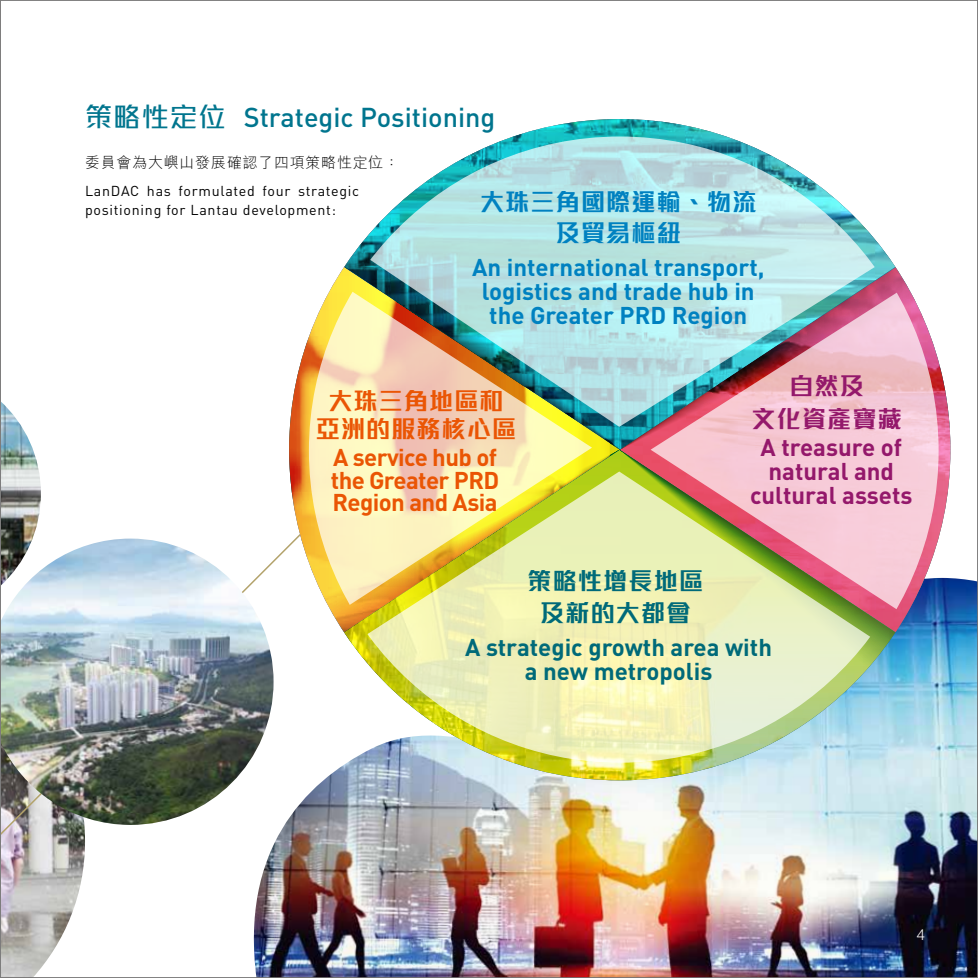
<style>
.page{position:relative;width:978px;height:978px;background:#fff}
.page>*{position:absolute;margin:0;border:0;box-sizing:border-box;transform-origin:0 0}
.t1{font:500 27px "DIN Pro";color:#00758e}
.t2{font:700 24px/24px "DIN Pro";color:#0081c0;text-align:center}
.t3{font:700 24px/22.5px "DIN Pro";letter-spacing:-.025em;color:#ea5504;text-align:justify}
.t4{font:700 24px/24px "DIN Pro";color:#006a79;text-align:center}
.t5{font:700 24px/24px "DIN Pro";color:#94186b;text-align:center}
.t6{font:700 24px/31.2px "M Stiff Hei HK";letter-spacing:.05em;color:#0081c0;text-align:center}
.t7{font:700 24px/28.5px "M Stiff Hei HK";letter-spacing:.05em;color:#ea5504;text-align:center}
.t8{font:700 24px/31.2px "M Stiff Hei HK";letter-spacing:.05em;color:#006a79;text-align:center}
.t9{font:700 24px/33.3px "M Stiff Hei HK";letter-spacing:.05em;color:#94186b;text-align:center}
.t10{font:300 15px "M Hei HK";letter-spacing:.05em;color:#000}
.t11{font:300 15px "M Hei HK";color:#fff}
.t12{font:14.25px/19.5px "DIN Pro";letter-spacing:.05em;color:#000}
.s1{font-family:"M Stiff Hei HK"}
</style>
<div class="page">
<img style="left:393px;top:578px;width:583px;height:398px">
<img style="left:2px;top:538px;width:391px;height:438px">
<svg style="left:620px;top:119px;width:330px;height:331px"></svg>
<svg style="left:289px;top:119px;width:331px;height:331px"></svg>
<svg style="left:289px;top:450px;width:331px;height:330px"></svg>
<img style="left:620px;top:450px;width:330px;height:330px">
<svg style="left:309px;top:281px;width:283px;height:334px;background:#fae6a7"></svg>
<svg style="left:651px;top:286px;width:288px;height:329px;background:#edb9ca"></svg>
<svg style="left:356px;top:137px;width:533px;height:290px;background:#b7d1cf"></svg>
<svg style="left:352px;top:472px;width:533px;height:291px;background:#e3e0ab"></svg>
<img style="left:2px;top:539px;width:272px;height:286px">
<img style="left:2px;top:403px;width:39px;height:183px">
<svg style="left:0;top:0;width:1px;height:978px"></svg>
<p class="t1" style="left:85px;top:99px;width:412px"><span class="s1">策略性定位</span> Strategic Positioning</p>
<p class="t10" style="left:85px;top:155px;width:316px">委員會為大嶼山發展確認了四項策略性定位：</p>
<p class="t12" style="left:85px;top:180px;width:276px">LanDAC has formulated four strategic positioning for Lantau development:</p>
<p class="t6" style="left:480px;top:186px;width:278px">大珠三角國際運輸、物流及貿易樞紐</p>
<p class="t2" style="left:472px;top:254px;width:294px">An international transport, logistics and trade hub in the Greater PRD Region</p>
<p class="t7" style="left:316px;top:386px;width:202px">大珠三角地區和亞洲的服務核心區</p>
<p class="t3" style="left:331px;top:445px;width:170px">A service hub of the Greater PRD Region and Asia</p>
<p class="t9" style="left:752px;top:369px;width:152px">自然及<br>文化資產寶藏</p>
<p class="t5" style="left:750px;top:435px;width:164px">A treasure of natural and cultural assets</p>
<p class="t8" style="left:528px;top:565px;width:177px">策略性增長地區及新的大都會</p>
<p class="t4" style="left:465px;top:635px;width:308px">A strategic growth area with a new metropolis</p>
<p class="t11" style="left:917px;top:927px;width:10px">4</p>
</div>
